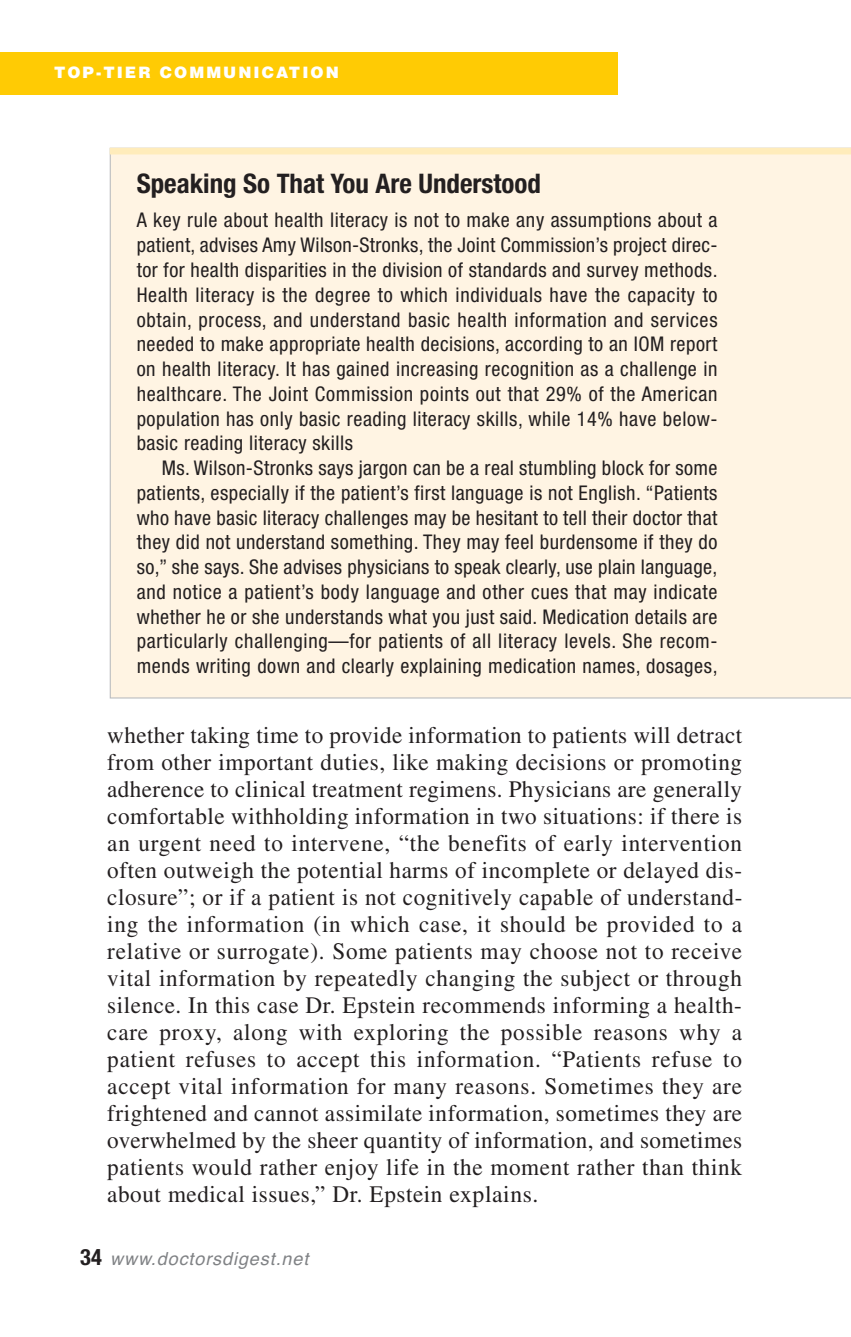
<style>
.page{position:relative;width:851px;height:1337px;background:#fff}
.page>*{position:absolute;margin:0;border:0;box-sizing:border-box;transform-origin:0 0}
.t1{font:700 condensed 27px "Helvetica Neue LT Std";color:#231f20}
.t2{font:23.62px/27px "Times";letter-spacing:.025em;color:#231f20;text-align:justify}
.t3{font:condensed 20.25px/24.8px "Helvetica Neue LT Std";letter-spacing:.03em;color:#231f20;text-align:justify}
.t4{font:italic 18px "Helvetica";letter-spacing:.05em;color:#808285}
.t5{font:900 15.75px "Helvetica LT Std";letter-spacing:.13em;color:#fff}
.s1{font-family:"Helvetica Neue LT Std";font-weight:700;font-style:normal;font-stretch:condensed;font-size:22.5px;color:#231f20}
</style>
<div class="page">
<div style="left:110px;top:154px;width:740px;height:544px;background:#fff4e3"></div>
<div style="left:110px;top:148px;width:740px;height:6px;background:#ffecbb"></div>
<div style="left:0;top:52px;width:618px;height:42px;background:#ffcb04"></div>
<p class="t5" style="left:54px;top:63px;width:286px">TOP-TIER COMMUNICATION</p>
<h1 class="t1" style="left:137px;top:173px;width:405px">Speaking So That You Are Understood</h1>
<p class="t3" style="left:137px;top:210px;width:582px">A key rule about health literacy is not to make any assumptions about a patient, advises Amy Wilson-Stronks, the Joint Commission’s project direc&shy;tor for health disparities in the division of standards and survey methods.<br>Health literacy is the degree to which individuals have the capacity to obtain, process, and understand basic health information and services needed to make appropriate health decisions, according to an IOM report on health literacy. It has gained increasing recognition as a challenge in healthcare. The Joint Commission points out that 29% of the American population has only basic reading literacy skills, while 14% have below&shy;basic reading literacy skills</p>
<p class="t3" style="left:137px;top:457px;width:582px;text-indent:25px">Ms. Wilson-Stronks says jargon can be a real stumbling block for some patients, especially if the patient’s first language is not English. “Patients who have basic literacy challenges may be hesitant to tell their doctor that they did not understand something. They may feel burdensome if they do so,” she says. She advises physicians to speak clearly, use plain language, and notice a patient’s body language and other cues that may indicate whether he or she understands what you just said. Medication details are particularly challenging—for patients of all literacy levels. She recom&shy;mends writing down and clearly explaining medication names, dosages,</p>
<p class="t2" style="left:107px;top:723px;width:636px">whether taking time to provide information to patients will detract from other important duties, like making decisions or promoting adherence to clinical treatment regimens. Physicians are generally comfortable withholding information in two situations: if there is an urgent need to intervene, “the benefits of early intervention often outweigh the potential harms of incomplete or delayed dis&shy;closure”; or if a patient is not cognitively capable of understand&shy;ing the information (in which case, it should be provided to a relative or surrogate). Some patients may choose not to receive vital information by repeatedly changing the subject or through silence. In this case Dr. Epstein recommends informing a health&shy;care proxy, along with exploring the possible reasons why a patient refuses to accept this information. “Patients refuse to accept vital information for many reasons. Sometimes they are frightened and cannot assimilate information, sometimes they are overwhelmed by the sheer quantity of information, and sometimes patients would rather enjoy life in the moment rather than think about medical issues,” Dr. Epstein explains.</p>
<p class="t4" style="left:80px;top:1252px;width:229px"><span class="s1">34</span> www.doctorsdigest.net</p>
</div>
